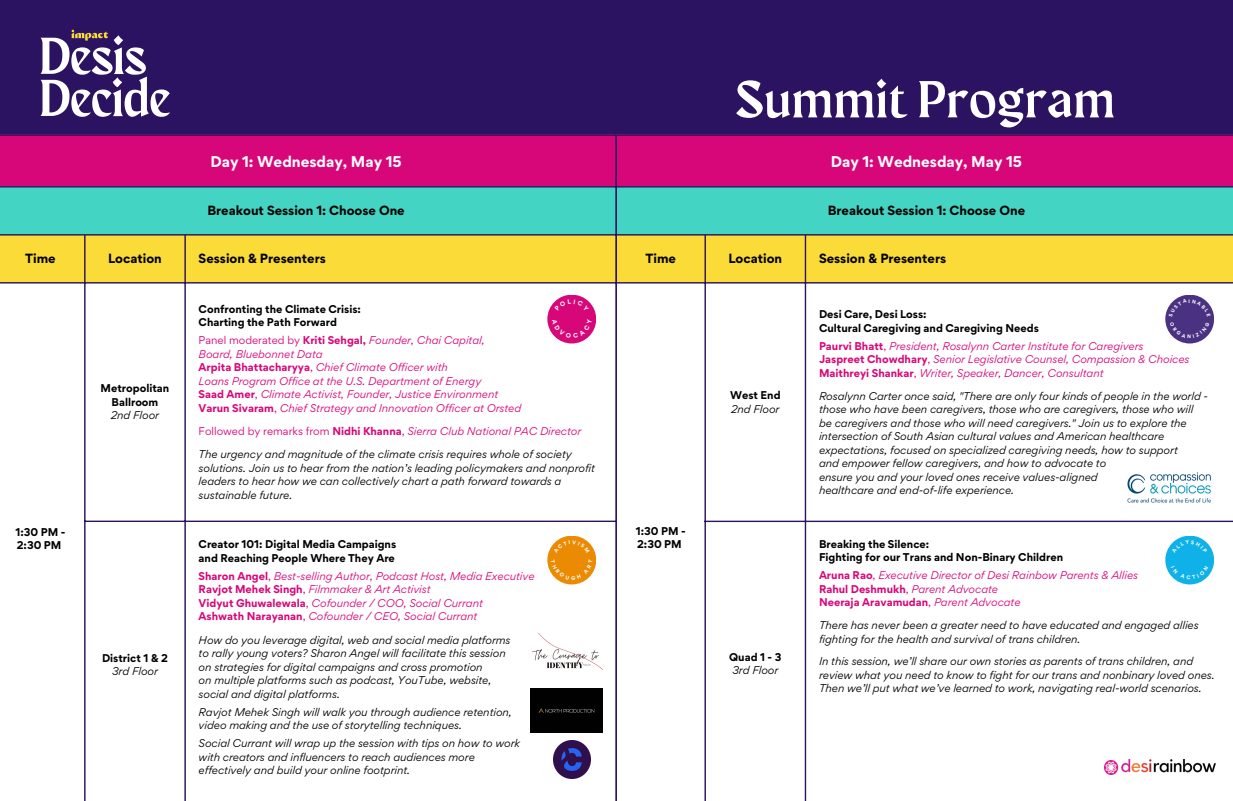
<style>
.page{position:relative;width:1233px;height:801px;background:#2c1361}
.page>*{position:absolute;margin:0;border:0;box-sizing:border-box;transform-origin:0 0}
.t1{font:51.9px "Maragsa Display";letter-spacing:.03em;color:#fff}
.t2{font:700 13.9px "Gordita";color:#fff}
.t3{font:700 11.9px "Gordita";color:#000}
.t4{font:italic 10.1px/13.5px "Gordita";color:#000}
.t5{font:italic 10.1px "Gordita";color:#d80779}
.t6{font:700 10.1px/13.5px "Gordita";color:#000}
.t7{font:700 10.1px "Gordita";color:#d80779}
.s1{font-style:normal}
.s2{font-weight:700;font-style:normal}
.s3{font-weight:400}
.s4{font-weight:400;font-style:italic}
</style>
<div class="page">
<svg style="left:71px;top:30px;width:37px;height:10px"></svg>
<div style="left:0;top:135px;width:616px;height:52px;background:#d80779"></div>
<div style="left:0;top:187px;width:616px;height:48px;background:#44d4c4"></div>
<div style="left:1px;top:284px;width:615px;height:516px;background:#fff"></div>
<hr style="left:0;top:136px;width:1px;height:665px;background:#2c1361">
<hr style="left:84px;top:236px;width:2px;height:565px;background:#2c1361">
<hr style="left:184px;top:236px;width:2px;height:565px;background:#2c1361">
<hr style="left:0;top:134px;width:617px;height:2px;background:#2c1361">
<hr style="left:0;top:186px;width:617px;height:2px;background:#2c1361">
<hr style="left:0;top:234px;width:617px;height:2px;background:#2c1361">
<hr style="left:84px;top:521px;width:533px;height:1px;background:#2c1361">
<img style="left:553px;top:741px;width:38px;height:37px">
<img style="left:531px;top:634px;width:72px;height:45px">
<div style="left:531px;top:689px;width:72px;height:43px;background:#010101"></div>
<div style="left:616px;top:135px;width:617px;height:52px;background:#d80779"></div>
<div style="left:616px;top:187px;width:617px;height:48px;background:#44d4c4"></div>
<div style="left:0;top:235px;width:1232px;height:48px;background:#fadb38"></div>
<div style="left:617px;top:284px;width:615px;height:516px;background:#fff"></div>
<hr style="left:616px;top:136px;width:1px;height:665px;background:#2c1361">
<hr style="left:705px;top:236px;width:1px;height:565px;background:#2c1361">
<hr style="left:805px;top:236px;width:1px;height:565px;background:#2c1361">
<hr style="left:1232px;top:136px;width:1px;height:665px;background:#2c1361">
<hr style="left:616px;top:134px;width:617px;height:2px;background:#2c1361">
<hr style="left:616px;top:186px;width:617px;height:2px;background:#2c1361">
<hr style="left:616px;top:234px;width:617px;height:2px;background:#2c1361">
<hr style="left:616px;top:282px;width:617px;height:2px;background:#2c1361">
<hr style="left:705px;top:521px;width:528px;height:1px;background:#2c1361">
<img style="left:1123px;top:470px;width:93px;height:35px">
<img style="left:1105px;top:759px;width:111px;height:15px">
<div style="left:547px;top:536px;width:49px;height:48px;background:#eb8b03;border-radius:50%"></div>
<div style="left:1165px;top:536px;width:49px;height:48px;background:#0fb2e8;border-radius:50%"></div>
<div style="left:1165px;top:295px;width:49px;height:49px;background:#4b3182;border-radius:50%"></div>
<div style="left:547px;top:295px;width:49px;height:49px;background:#d80779;border-radius:50%"></div>
<svg style="left:554px;top:540px;width:36px;height:4px"></svg>
<svg style="left:551px;top:572px;width:42px;height:8px"></svg>
<svg style="left:1172px;top:540px;width:35px;height:4px"></svg>
<svg style="left:1171px;top:575px;width:38px;height:5px"></svg>
<svg style="left:1169px;top:299px;width:42px;height:39px"></svg>
<svg style="left:555px;top:299px;width:34px;height:3px"></svg>
<svg style="left:552px;top:333px;width:40px;height:5px"></svg>
<h1 class="t1" style="left:40px;top:34px;width:108px">Desis</h1>
<p class="t1" style="left:40px;top:76px;width:132px">Decide</p>
<h1 class="t2" style="left:210px;top:152px;width:193px">Day 1: Wednesday, May 15</h1>
<h1 class="t3" style="left:207px;top:202px;width:199px">Breakout Session 1: Choose One</h1>
<p class="t3" style="left:25px;top:250px;width:32px">Time</p>
<p class="t3" style="left:108px;top:250px;width:55px">Location</p>
<p class="t3" style="left:199px;top:250px;width:129px">Session &amp; Presenters</p>
<p class="t6" style="left:15px;top:525px;width:51px">1:30 PM -<br>2:30 PM</p>
<p class="t6" style="left:101px;top:382px;width:70px;text-align:center">Metropolitan<br>Ballroom</p>
<p class="t4" style="left:111px;top:409px;width:50px">2nd Floor</p>
<p class="t6" style="left:102px;top:651px;width:67px">District 1 &amp; 2</p>
<p class="t4" style="left:112px;top:664px;width:47px">3rd Floor</p>
<p class="t6" style="left:199px;top:302px;width:164px">Confronting the Climate Crisis:</p>
<p class="t6" style="left:199px;top:316px;width:140px">Charting the Path Forward</p>
<p class="t5" style="left:199px;top:334px;width:288px"><span class="s1">Panel moderated by</span> <span class="s2">Kriti Sehgal,</span> Founder, Chai Capital,</p>
<p class="t5" style="left:199px;top:347px;width:125px">Board, Bluebonnet Data</p>
<p class="t5" style="left:199px;top:361px;width:251px"><span class="s2">Arpita Bhattacharyya</span><span class="s1">,</span> Chief Climate Officer with</p>
<p class="t5" style="left:199px;top:374px;width:284px">Loans Program Office at the U.S. Department of Energy</p>
<p class="t5" style="left:199px;top:388px;width:301px"><span class="s2">Saad Amer</span><span class="s1">,</span> Climate Activist, Founder, Justice Environment</p>
<p class="t5" style="left:199px;top:401px;width:324px"><span class="s2">Varun Sivaram</span><span class="s1">,</span> Chief Strategy and Innovation Officer at Orsted</p>
<p class="t5" style="left:199px;top:424px;width:384px"><span class="s1">Followed by remarks from</span> <span class="s2">Nidhi Khanna</span><span class="s1">,</span> Sierra Club National PAC Director</p>
<p class="t4" style="left:199px;top:448px;width:398px">The urgency and magnitude of the climate crisis requires whole of society solutions. Join us to hear from the nation’s leading policymakers and nonprofit leaders to hear how we can collectively chart a path forward towards a sustainable future.</p>
<p class="t6" style="left:199px;top:537px;width:199px">Creator 101: Digital Media Campaigns</p>
<p class="t6" style="left:199px;top:551px;width:198px">and Reaching People Where They Are</p>
<p class="t5" style="left:199px;top:569px;width:337px"><span class="s2">Sharon Angel</span><span class="s1">,</span> Best-selling Author, Podcast Host, Media Executive</p>
<p class="t5" style="left:199px;top:583px;width:233px"><span class="s2">Ravjot Mehek Singh</span><span class="s1">,</span> Filmmaker &amp; Art Activist</p>
<p class="t5" style="left:199px;top:596px;width:286px"><span class="s2">Vidyut Ghuwalewala</span><span class="s1">,</span> Cofounder / COO, Social Currant</p>
<p class="t5" style="left:199px;top:610px;width:280px"><span class="s2">Ashwath Narayanan</span><span class="s1">,</span> Cofounder / CEO, Social Currant</p>
<p class="t4" style="left:199px;top:633px;width:313px">How do you leverage digital, web and social media platforms</p>
<p class="t4" style="left:199px;top:646px;width:309px">to rally young voters? Sharon Angel will facilitate this session</p>
<p class="t4" style="left:199px;top:660px;width:285px">on strategies for digital campaigns and cross promotion</p>
<p class="t4" style="left:199px;top:673px;width:294px">on multiple platforms such as podcast, YouTube, website,</p>
<p class="t4" style="left:199px;top:687px;width:143px">social and digital platforms.</p>
<p class="t4" style="left:199px;top:705px;width:315px">Ravjot Mehek Singh will walk you through audience retention,</p>
<p class="t4" style="left:199px;top:718px;width:265px">video making and the use of storytelling techniques.</p>
<p class="t4" style="left:199px;top:736px;width:323px">Social Currant will wrap up the session with tips on how to work</p>
<p class="t4" style="left:199px;top:750px;width:278px">with creators and influencers to reach audiences more</p>
<p class="t4" style="left:199px;top:763px;width:213px">effectively and build your online footprint.</p>
<p class="t1" style="left:736px;top:77px;width:380px">Summit Program</p>
<h2 class="t2" style="left:831px;top:152px;width:193px">Day 1: Wednesday, May 15</h2>
<p class="t3" style="left:828px;top:202px;width:199px">Breakout Session 1: Choose One</p>
<p class="t3" style="left:645px;top:250px;width:32px">Time</p>
<p class="t3" style="left:728px;top:250px;width:55px">Location</p>
<p class="t3" style="left:819px;top:250px;width:129px">Session &amp; Presenters</p>
<p class="t6" style="left:636px;top:524px;width:51px">1:30 PM -<br>2:30 PM</p>
<p class="t6" style="left:730px;top:388px;width:52px">West End</p>
<p class="t4" style="left:731px;top:402px;width:50px">2nd Floor</p>
<p class="t6" style="left:729px;top:650px;width:54px">Quad 1 - 3</p>
<p class="t4" style="left:732px;top:664px;width:47px">3rd Floor</p>
<p class="t6" style="left:819px;top:307px;width:109px">Desi Care, Desi Loss:</p>
<p class="t6" style="left:819px;top:321px;width:221px">Cultural Caregiving and Caregiving Needs</p>
<p class="t5" style="left:819px;top:339px;width:326px"><span class="s2">Paurvi Bhatt</span><span class="s1">,</span> President, Rosalynn Carter Institute for Caregivers</p>
<p class="t5" style="left:819px;top:352px;width:372px"><span class="s2">Jaspreet Chowdhary</span><span class="s1">,</span> Senior Legislative Counsel, Compassion &amp; Choices</p>
<p class="t5" style="left:819px;top:366px;width:286px"><span class="s2">Maithreyi Shankar</span><span class="s1">,</span> Writer, Speaker, Dancer, Consultant</p>
<p class="t4" style="left:819px;top:389px;width:391px">Rosalynn Carter once said, "There are only four kinds of people in the world - those who have been caregivers, those who are caregivers, those who will</p>
<p class="t4" style="left:819px;top:416px;width:369px">be caregivers and those who will need caregivers." Join us to explore the intersection of South Asian cultural values and American healthcare expectations, focused on specialized caregiving needs, how to support</p>
<p class="t4" style="left:819px;top:457px;width:289px">and empower fellow caregivers, and how to advocate to</p>
<p class="t4" style="left:819px;top:470px;width:280px">ensure you and your loved ones receive values-aligned</p>
<p class="t4" style="left:819px;top:484px;width:197px">healthcare and end-of-life experience.</p>
<p class="t6" style="left:819px;top:537px;width:112px">Breaking the Silence:</p>
<p class="t6" style="left:819px;top:550px;width:246px">Fighting for our Trans and Non-Binary Children</p>
<p class="t5" style="left:819px;top:568px;width:321px"><span class="s2">Aruna Rao</span><span class="s1">,</span> Executive Director of Desi Rainbow Parents &amp; Allies</p>
<p class="t5" style="left:819px;top:582px;width:181px"><span class="s2">Rahul Deshmukh</span><span class="s1">,</span> Parent Advocate</p>
<p class="t7" style="left:819px;top:595px;width:203px">Neeraja Aravamudan<span class="s3">,</span> <span class="s4">Parent Advocate</span></p>
<p class="t4" style="left:819px;top:619px;width:381px">There has never been a greater need to have educated and engaged allies fighting for the health and survival of trans children.</p>
<p class="t4" style="left:819px;top:655px;width:397px">In this session, we’ll share our own stories as parents of trans children, and review what you need to know to fight for our trans and nonbinary loved ones.<br>Then we’ll put what we’ve learned to work, navigating real-world scenarios.</p>
</div>
